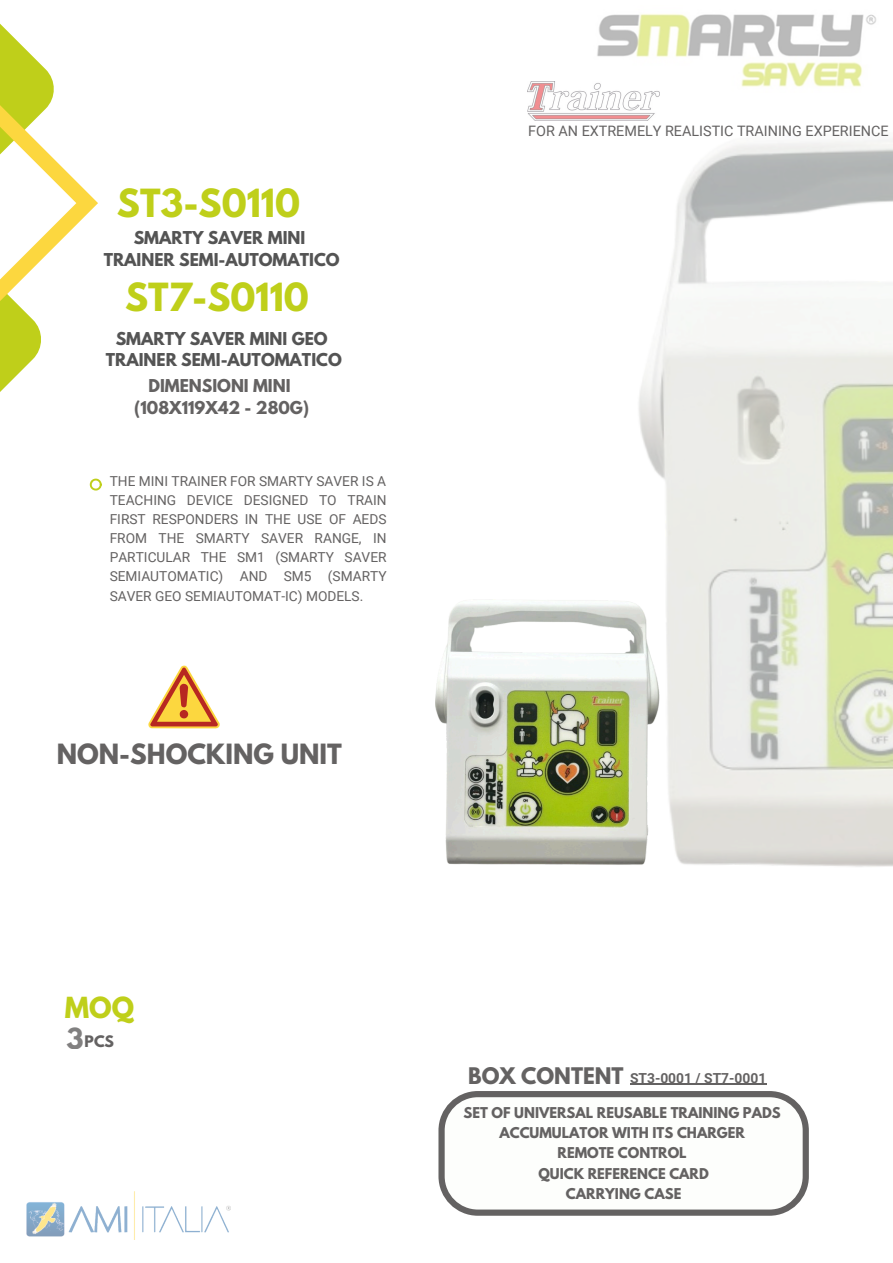
<style>
.page{position:relative;width:893px;height:1263px;background:#fff}
.page>*{position:absolute;margin:0;border:0;box-sizing:border-box;transform-origin:0 0}
.t1{font:700 34.35px "League Spartan";color:#bfcf1a}
.t2{font:700 25.72px "League Spartan";color:#bfcf1a}
.t3{font:700 24.75px "League Spartan";color:#646262}
.t4{font:700 20.25px "League Spartan";color:#646262}
.t5{font:700 15.75px/21.9px "League Spartan";color:#545454;text-align:center}
.t6{font:700 15.75px/21.1px "League Spartan";color:#646262;text-align:center}
.t7{font:14.4px "Roboto";color:#646262}
.t8{font:700 14.1px "League Spartan";color:#646262}
.t9{font:700 13.8px "Roboto";color:#646262}
.t10{font:13.73px/19.1px "Roboto";color:#646262;text-align:justify}
.t11{font:700 13.2px "League Spartan";color:#646262}
.s1{font-size:25.72px}
</style>
<div class="page">
<img style="left:618px;top:120px;width:275px;height:747px">
<svg style="left:0;top:23px;width:98px;height:369px"></svg>
<img style="left:26px;top:1192px;width:204px;height:47px">
<img style="left:435px;top:590px;width:225px;height:277px">
<svg style="left:89px;top:478px;width:13px;height:13px"></svg>
<svg style="left:148px;top:665px;width:72px;height:63px"></svg>
<svg style="left:438px;top:1091px;width:370px;height:125px"></svg>
<hr style="left:630px;top:1084px;width:136px;height:1px;background:#646262">
<img style="left:597px;top:14px;width:279px;height:78px">
<img style="left:528px;top:82px;width:131px;height:38px">
<p class="t1" style="left:117px;top:186px;width:185px">ST3-S0110</p>
<p class="t5" style="left:104px;top:228px;width:237px">SMARTY SAVER MINI<br>TRAINER SEMI-AUTOMATICO</p>
<h4 class="t1" style="left:125px;top:280px;width:185px">ST7-S0110</h4>
<p class="t5" style="left:106px;top:329px;width:237px">SMARTY SAVER MINI GEO<br>TRAINER SEMI-AUTOMATICO</p>
<h1 class="t6" style="left:134px;top:377px;width:177px">DIMENSIONI MINI (108X119X42 - 280G)</h1>
<p class="t10" style="left:110px;top:471px;width:278px">THE MINI TRAINER FOR SMARTY SAVER IS A</p>
<p class="t10" style="left:110px;top:491px;width:278px">TEACHING DEVICE DESIGNED TO TRAIN FIRST RESPONDERS IN THE USE OF AEDS FROM THE SMARTY SAVER RANGE, IN PARTICULAR THE SM1 (SMARTY SAVER SEMIAUTOMATIC) AND SM5 (SMARTY SAVER GEO SEMIAUTOMAT-IC) MODELS.</p>
<h1 class="t3" style="left:57px;top:741px;width:287px">NON-SHOCKING UNIT</h1>
<h2 class="t7" style="left:528px;top:123px;width:362px">FOR AN EXTREMELY REALISTIC TRAINING EXPERIENCE</h2>
<p class="t2" style="left:65px;top:995px;width:71px">MOQ</p>
<h6 class="t8" style="left:66px;top:1034px;width:49px"><span class="s1">3</span>PCS</h6>
<h5 class="t4" style="left:468px;top:1066px;width:157px">BOX CONTENT</h5>
<h2 class="t9" style="left:630px;top:1070px;width:138px">ST3-0001 / ST7-0001</h2>
<h4 class="t11" style="left:463px;top:1106px;width:318px">SET OF UNIVERSAL REUSABLE TRAINING PADS</h4>
<h4 class="t11" style="left:499px;top:1126px;width:247px">ACCUMULATOR WITH ITS CHARGER</h4>
<p class="t11" style="left:557px;top:1146px;width:131px">REMOTE CONTROL</p>
<p class="t11" style="left:538px;top:1167px;width:172px">QUICK REFERENCE CARD</p>
<p class="t11" style="left:566px;top:1187px;width:117px">CARRYING CASE</p>
</div>
